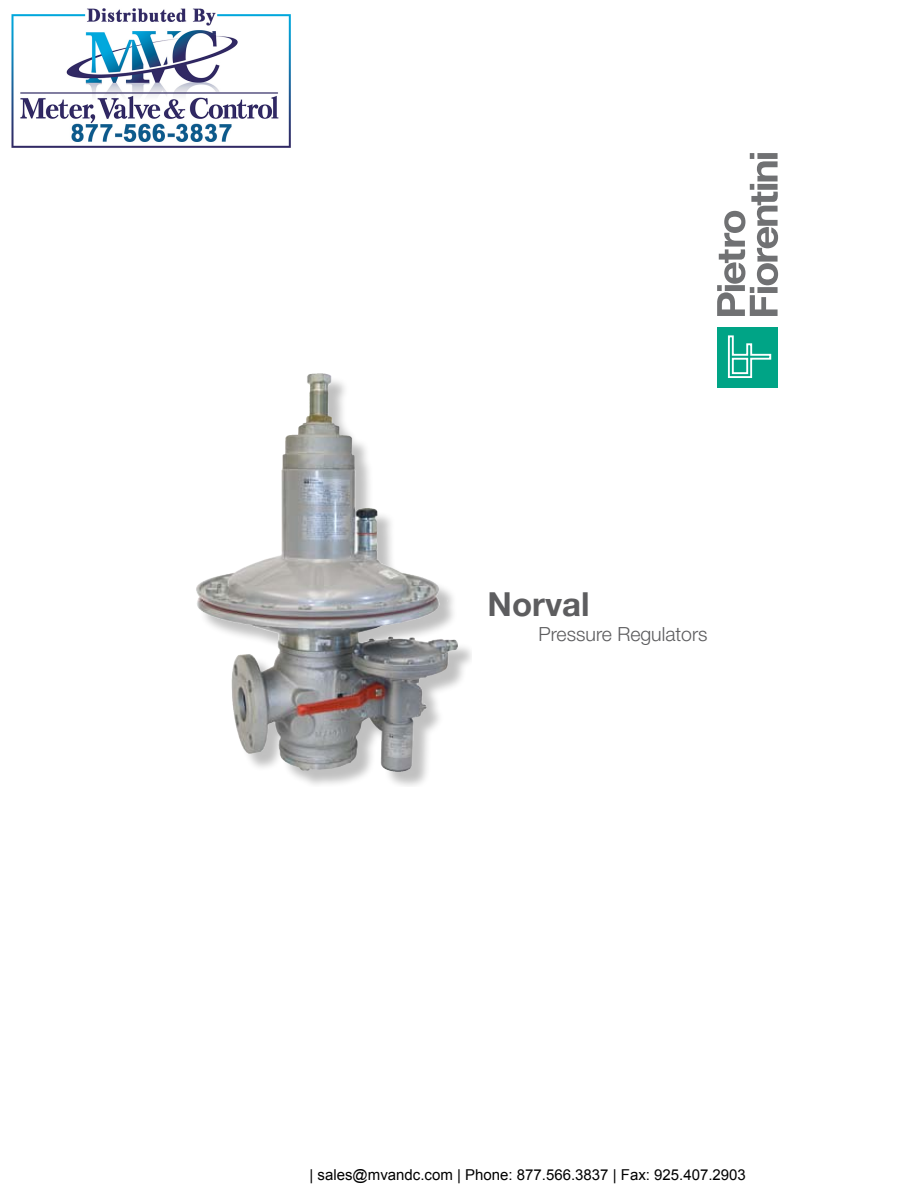
<style>
.page{position:relative;width:918px;height:1188px;background:#fff}
.page>*{position:absolute;margin:0;border:0;box-sizing:border-box;transform-origin:0 0}
.t1{font:700 33px "Helvetica Neue";color:#5d5d5f}
.t2{font:300 19.5px "Helvetica Neue";color:#5d5d5f}
.t3{font:15px "Arial";color:#000}
</style>
<div class="page">
<div style="left:717px;top:328px;width:61px;height:60px;background:#00a486"></div>
<svg style="left:727px;top:335px;width:45px;height:43px"></svg>
<svg style="left:717px;top:153px;width:61px;height:163px"></svg>
<div style="left:196px;top:376px;width:276px;height:411px;background:#000;opacity:.25"></div>
<img style="left:196px;top:373px;width:121px;height:221px">
<img style="left:11px;top:8px;width:280px;height:140px">
<h1 class="t1" style="left:488px;top:575px;width:104px">Norval</h1>
<h2 class="t2" style="left:539px;top:622px;width:171px">Pressure Regulators</h2>
<p class="t3" style="left:310px;top:1164px;width:438px">| sales@mvandc.com | Phone: 877.566.3837 | Fax: 925.407.2903</p>
</div>
